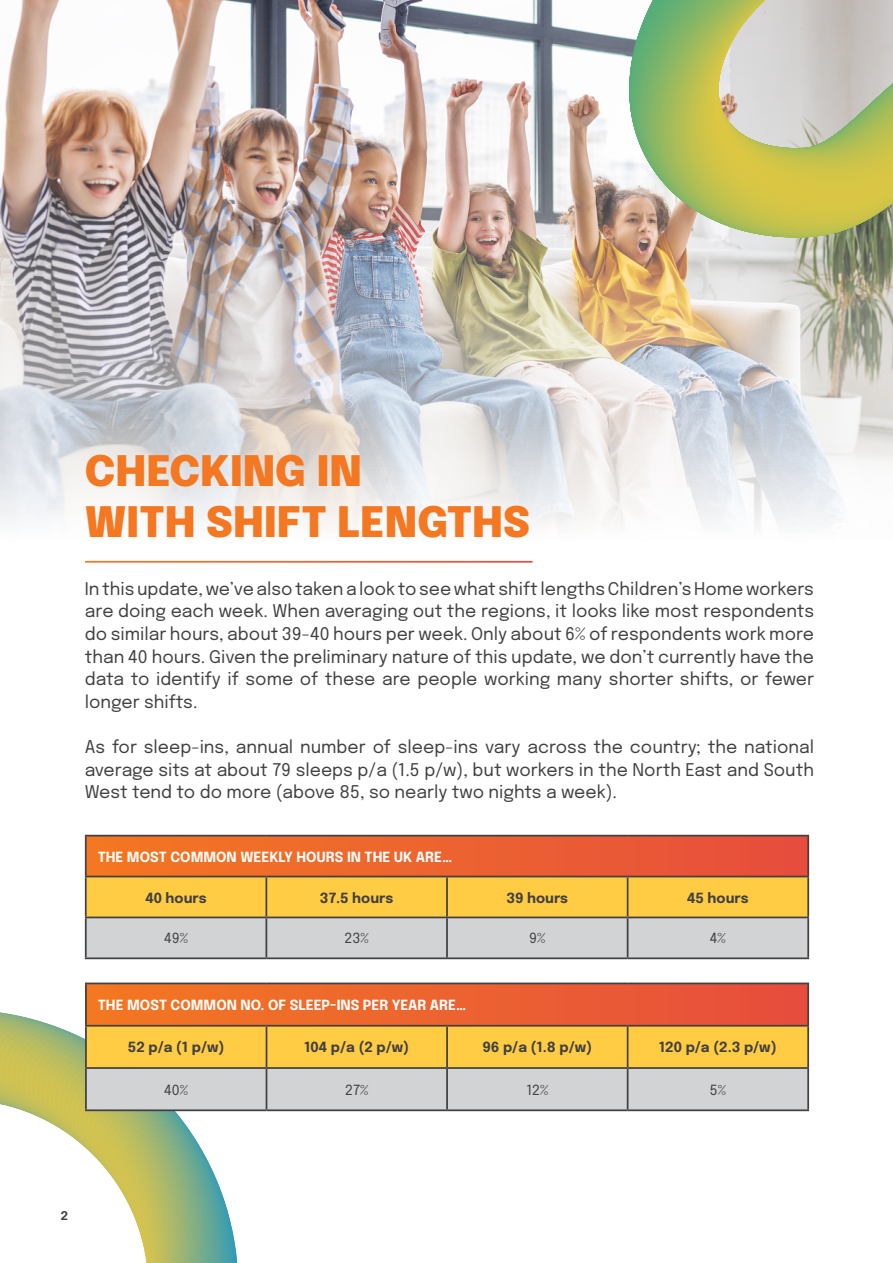
<style>
.page{position:relative;width:893px;height:1263px;background:#fff}
.page>*{position:absolute;margin:0;border:0;box-sizing:border-box;transform-origin:0 0}
.t1{font:900 41.85px/50.1px "Epilogue";color:#f47721}
.t2{font:17.4px/22.6px "Epilogue";color:#414042;text-align:justify}
.t3{font:700 13.95px "Epilogue";color:#414042}
.t4{font:700 13.95px "Epilogue";color:#fff}
.t5{font:13.95px "Epilogue";color:#414042}
.t6{font:700 12px "Epilogue";color:#414042}
</style>
<div class="page">
<img style="left:0;top:0;width:893px;height:563px">
<svg style="left:623px;top:0;width:270px;height:244px;background:#bfc389"></svg>
<hr style="left:85px;top:561px;width:447px;height:2px;background:#fff">
<div style="left:86px;top:836px;width:722px;height:40px;background:linear-gradient(to right,#f37822,#e64d3e)"></div>
<svg style="left:87px;top:877px;width:720px;height:80px;background:#e6ce8a"></svg>
<hr style="left:85px;top:835px;width:181px;height:1px;background:#414042">
<hr style="left:85px;top:836px;width:2px;height:40px;background:#414042">
<hr style="left:266px;top:835px;width:181px;height:1px;background:#414042">
<hr style="left:447px;top:835px;width:181px;height:1px;background:#414042">
<hr style="left:628px;top:835px;width:181px;height:1px;background:#414042">
<hr style="left:807px;top:836px;width:2px;height:40px;background:#414042">
<hr style="left:85px;top:876px;width:181px;height:1px;background:#414042">
<hr style="left:85px;top:877px;width:2px;height:39px;background:#414042">
<hr style="left:266px;top:876px;width:181px;height:1px;background:#414042">
<hr style="left:265px;top:877px;width:2px;height:39px;background:#414042">
<hr style="left:447px;top:876px;width:181px;height:1px;background:#414042">
<hr style="left:446px;top:877px;width:2px;height:39px;background:#414042">
<hr style="left:628px;top:876px;width:181px;height:1px;background:#414042">
<hr style="left:627px;top:877px;width:1px;height:39px;background:#414042">
<hr style="left:807px;top:877px;width:2px;height:39px;background:#414042">
<hr style="left:85px;top:916px;width:181px;height:2px;background:#414042">
<hr style="left:85px;top:918px;width:2px;height:39px;background:#414042">
<hr style="left:266px;top:916px;width:181px;height:2px;background:#414042">
<hr style="left:265px;top:918px;width:2px;height:39px;background:#414042">
<hr style="left:447px;top:916px;width:181px;height:2px;background:#414042">
<hr style="left:446px;top:918px;width:2px;height:39px;background:#414042">
<hr style="left:628px;top:916px;width:181px;height:2px;background:#414042">
<hr style="left:627px;top:918px;width:1px;height:39px;background:#414042">
<hr style="left:807px;top:918px;width:2px;height:39px;background:#414042">
<hr style="left:85px;top:957px;width:181px;height:2px;background:#414042">
<hr style="left:266px;top:957px;width:181px;height:2px;background:#414042">
<hr style="left:447px;top:957px;width:181px;height:2px;background:#414042">
<hr style="left:628px;top:957px;width:181px;height:2px;background:#414042">
<div style="left:86px;top:983px;width:722px;height:43px;background:linear-gradient(to right,#f37822,#e64d3e)"></div>
<svg style="left:0;top:1005px;width:808px;height:258px"></svg>
<hr style="left:85px;top:982px;width:181px;height:2px;background:#414042">
<hr style="left:85px;top:984px;width:2px;height:41px;background:#414042">
<hr style="left:266px;top:982px;width:181px;height:2px;background:#414042">
<hr style="left:447px;top:982px;width:181px;height:2px;background:#414042">
<hr style="left:628px;top:982px;width:181px;height:2px;background:#414042">
<hr style="left:807px;top:984px;width:2px;height:41px;background:#414042">
<hr style="left:85px;top:1025px;width:181px;height:1px;background:#414042">
<hr style="left:85px;top:1026px;width:2px;height:41px;background:#414042">
<hr style="left:266px;top:1025px;width:181px;height:1px;background:#414042">
<hr style="left:266px;top:1026px;width:1px;height:41px;background:#414042">
<hr style="left:447px;top:1025px;width:181px;height:1px;background:#414042">
<hr style="left:446px;top:1026px;width:2px;height:41px;background:#414042">
<hr style="left:628px;top:1025px;width:181px;height:1px;background:#414042">
<hr style="left:627px;top:1026px;width:1px;height:41px;background:#414042">
<hr style="left:807px;top:1026px;width:2px;height:41px;background:#414042">
<hr style="left:85px;top:1067px;width:181px;height:2px;background:#414042">
<hr style="left:85px;top:1069px;width:2px;height:40px;background:#414042">
<hr style="left:266px;top:1067px;width:181px;height:2px;background:#414042">
<hr style="left:266px;top:1069px;width:1px;height:40px;background:#414042">
<hr style="left:447px;top:1067px;width:181px;height:2px;background:#414042">
<hr style="left:446px;top:1069px;width:2px;height:40px;background:#414042">
<hr style="left:628px;top:1067px;width:181px;height:2px;background:#414042">
<hr style="left:627px;top:1069px;width:1px;height:40px;background:#414042">
<hr style="left:807px;top:1069px;width:2px;height:40px;background:#414042">
<hr style="left:85px;top:1109px;width:181px;height:2px;background:#414042">
<hr style="left:266px;top:1109px;width:181px;height:2px;background:#414042">
<hr style="left:447px;top:1109px;width:181px;height:2px;background:#414042">
<hr style="left:628px;top:1109px;width:181px;height:2px;background:#414042">
<h1 class="t1" style="left:85px;top:444px;width:447px">CHECKING IN<br>WITH SHIFT LENGTHS</h1>
<p class="t2" style="left:85px;top:576px;width:731px">In this update, we’ve also taken a look to see what shift lengths Children’s Home workers are doing each week. When averaging out the regions, it looks like most respondents do similar hours, about 39-40 hours per week. Only about 6% of respondents work more than 40 hours. Given the preliminary nature of this update, we don’t currently have the data to identify if some of these are people working many shorter shifts, or fewer longer shifts.</p>
<p class="t2" style="left:85px;top:734px;width:731px">As for sleep-ins, annual number of sleep-ins vary across the country; the national average sits at about 79 sleeps p/a (1.5 p/w), but workers in the North East and South West tend to do more (above 85, so nearly two nights a week).</p>
<p class="t4" style="left:98px;top:847px;width:356px">THE MOST COMMON WEEKLY HOURS IN THE UK ARE…</p>
<p class="t3" style="left:145px;top:888px;width:63px">40 hours</p>
<p class="t3" style="left:320px;top:888px;width:75px">37.5 hours</p>
<p class="t3" style="left:506px;top:888px;width:63px">39 hours</p>
<p class="t3" style="left:687px;top:888px;width:63px">45 hours</p>
<p class="t5" style="left:164px;top:928px;width:25px">49%</p>
<p class="t5" style="left:345px;top:928px;width:26px">23%</p>
<p class="t5" style="left:529px;top:928px;width:18px">9%</p>
<p class="t5" style="left:710px;top:928px;width:18px">4%</p>
<p class="t4" style="left:98px;top:995px;width:370px">THE MOST COMMON NO. OF SLEEP-INS PER YEAR ARE…</p>
<p class="t3" style="left:128px;top:1037px;width:98px">52 p/a (1 p/w)</p>
<p class="t3" style="left:304px;top:1037px;width:106px">104 p/a (2 p/w)</p>
<p class="t3" style="left:482px;top:1037px;width:111px">96 p/a (1.8 p/w)</p>
<p class="t3" style="left:659px;top:1037px;width:119px">120 p/a (2.3 p/w)</p>
<p class="t5" style="left:164px;top:1080px;width:25px">40%</p>
<p class="t5" style="left:345px;top:1080px;width:25px">27%</p>
<p class="t5" style="left:526px;top:1080px;width:23px">12%</p>
<p class="t5" style="left:710px;top:1080px;width:18px">5%</p>
<p class="t6" style="left:61px;top:1207px;width:9px">2</p>
</div>
